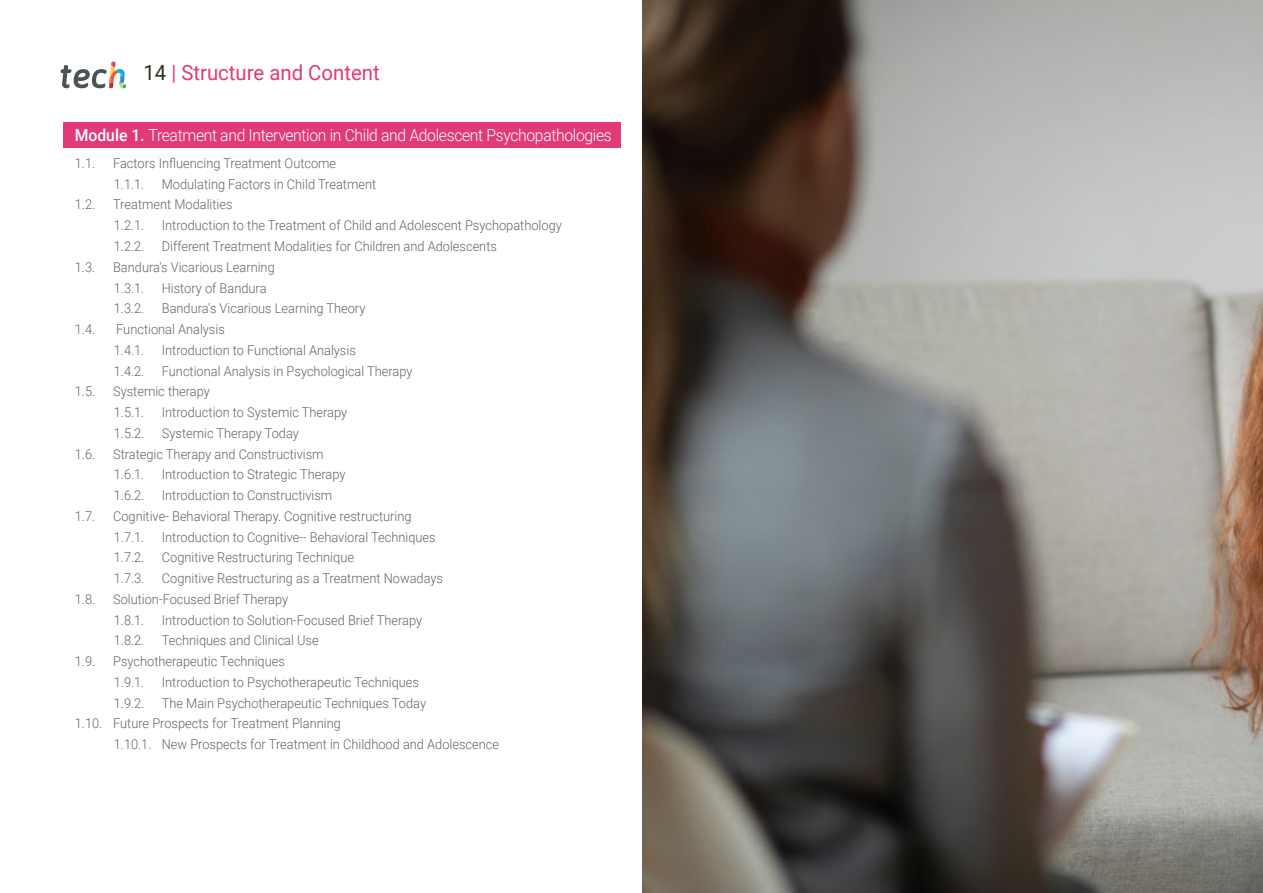
<style>
.page{position:relative;width:1263px;height:893px;background:#fff}
.page>*{position:absolute;margin:0;border:0;box-sizing:border-box;transform-origin:0 0}
.t1{font:21px "Roboto";color:#e23a79}
.t2{font:300 16.5px "Roboto";letter-spacing:-.02em;color:#fff;scale:.95 1}
.t3{font:300 13.5px/20.7px "Roboto";color:#61646a;scale:.95 1}
.s1{color:#312e20}
.s2{font-weight:500}
</style>
<div class="page">
<div style="left:64px;top:122px;width:557px;height:25px;background:#e23a79"></div>
<img style="left:642px;top:0;width:621px;height:893px">
<svg style="left:61px;top:62px;width:65px;height:27px"></svg>
<h1 class="t1" style="left:144px;top:57px;width:238px"><span class="s1">14</span> | Structure and Content</h1>
<p class="t2" style="left:75px;top:123px;width:567px"><span class="s2">Module 1.</span> Treatment and Intervention in Child and Adolescent Psychopathologies</p>
<p class="t3" style="left:75px;top:152px;width:23px">1.1.</p>
<p class="t3" style="left:113px;top:152px;width:236px">Factors Influencing Treatment Outcome<br>1.1.1.</p>
<p class="t3" style="left:162px;top:173px;width:227px">Modulating Factors in Child Treatment</p>
<p class="t3" style="left:75px;top:194px;width:23px">1.2.</p>
<p class="t3" style="left:113px;top:194px;width:127px">Treatment Modalities<br>1.2.1.</p>
<p class="t3" style="left:162px;top:215px;width:423px">Introduction to the Treatment of Child and Adolescent Psychopathology</p>
<p class="t3" style="left:114px;top:235px;width:34px">1.2.2.</p>
<p class="t3" style="left:162px;top:235px;width:354px">Different Treatment Modalities for Children and Adolescents</p>
<p class="t3" style="left:75px;top:256px;width:23px">1.3.</p>
<p class="t3" style="left:113px;top:256px;width:172px">Bandura's Vicarious Learning<br>1.3.1.</p>
<p class="t3" style="left:162px;top:277px;width:112px">History of Bandura</p>
<p class="t3" style="left:114px;top:298px;width:34px">1.3.2.</p>
<p class="t3" style="left:162px;top:298px;width:216px">Bandura's Vicarious Learning Theory</p>
<p class="t3" style="left:75px;top:318px;width:23px">1.4.</p>
<p class="t3" style="left:114px;top:318px;width:118px">Functional Analysis<br>1.4.1.</p>
<p class="t3" style="left:162px;top:339px;width:206px">Introduction to Functional Analysis</p>
<p class="t3" style="left:114px;top:360px;width:34px">1.4.2.</p>
<p class="t3" style="left:162px;top:360px;width:265px">Functional Analysis in Psychological Therapy</p>
<p class="t3" style="left:75px;top:381px;width:23px">1.5.</p>
<p class="t3" style="left:113px;top:381px;width:103px">Systemic therapy<br>1.5.1.</p>
<p class="t3" style="left:162px;top:401px;width:197px">Introduction to Systemic Therapy</p>
<p class="t3" style="left:114px;top:422px;width:34px">1.5.2.</p>
<p class="t3" style="left:162px;top:422px;width:146px">Systemic Therapy Today</p>
<p class="t3" style="left:75px;top:443px;width:23px">1.6.</p>
<p class="t3" style="left:113px;top:443px;width:223px">Strategic Therapy and Constructivism<br>1.6.1.</p>
<p class="t3" style="left:162px;top:464px;width:195px">Introduction to Strategic Therapy</p>
<p class="t3" style="left:114px;top:484px;width:34px">1.6.2.</p>
<p class="t3" style="left:162px;top:484px;width:181px">Introduction to Constructivism</p>
<p class="t3" style="left:75px;top:505px;width:23px">1.7.</p>
<p class="t3" style="left:113px;top:505px;width:316px">Cognitive- Behavioral Therapy. Cognitive restructuring<br>1.7.1.</p>
<p class="t3" style="left:162px;top:526px;width:290px">Introduction to Cognitive-- Behavioral Techniques</p>
<p class="t3" style="left:114px;top:547px;width:34px">1.7.2.</p>
<p class="t3" style="left:162px;top:547px;width:204px">Cognitive Restructuring Technique</p>
<p class="t3" style="left:114px;top:567px;width:34px">1.7.3.</p>
<p class="t3" style="left:162px;top:567px;width:297px">Cognitive Restructuring as a Treatment Nowadays</p>
<p class="t3" style="left:75px;top:588px;width:23px">1.8.</p>
<p class="t3" style="left:113px;top:588px;width:186px">Solution-Focused Brief Therapy<br>1.8.1.</p>
<p class="t3" style="left:162px;top:609px;width:276px">Introduction to Solution-Focused Brief Therapy</p>
<p class="t3" style="left:114px;top:630px;width:34px">1.8.2.</p>
<p class="t3" style="left:162px;top:630px;width:167px">Techniques and Clinical Use</p>
<p class="t3" style="left:75px;top:650px;width:23px">1.9.</p>
<p class="t3" style="left:113px;top:650px;width:182px">Psychotherapeutic Techniques<br>1.9.1.</p>
<p class="t3" style="left:162px;top:671px;width:272px">Introduction to Psychotherapeutic Techniques</p>
<p class="t3" style="left:75px;top:692px;width:371px;text-indent:87px">The Main Psychotherapeutic Techniques Today<br>1.10. Future Prospects for Treatment Planning</p>
<p class="t3" style="left:114px;top:733px;width:407px">1.10.1. New Prospects for Treatment in Childhood and Adolescence</p>
<p class="t3" style="left:114px;top:692px;width:34px">1.9.2.</p>
</div>
